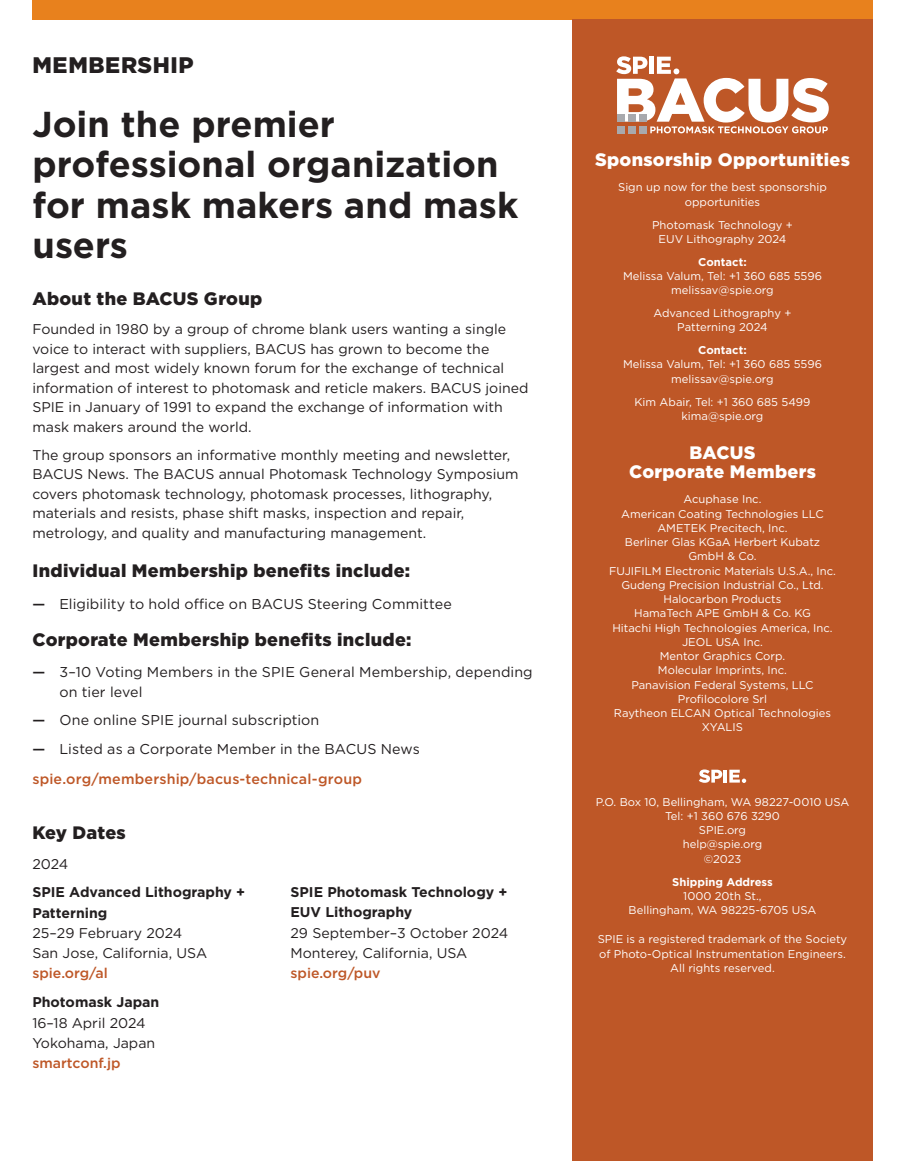
<style>
.page{position:relative;width:905px;height:1161px;background:#fff}
.page>*{position:absolute;margin:0;border:0;box-sizing:border-box;transform-origin:0 0}
.t1{font:700 36px/40.5px "Gotham";color:#231f20}
.t2{font:900 22.5px "Gotham";letter-spacing:.03em;color:#231f20}
.t3{font:900 18px "Gotham";letter-spacing:.02em;color:#231f20}
.t4{font:900 18px/19.5px "Gotham";letter-spacing:.015em;color:#fff;text-align:center}
.t5{font:14.25px/19.5px "Gotham";letter-spacing:.01em;color:#231f20}
.t6{font:500 14.25px/29.4px "Gotham";letter-spacing:.01em;color:#be5727}
.t7{font:14.1px/19.5px "Gotham";color:#231f20}
.t8{font:700 14.1px/20.2px "Gotham";color:#231f20}
.t9{font:500 14.1px "Gotham";color:#be5727}
.t10{font:11.25px/14.2px "Gotham";color:#fff;text-align:center}
.t11{font:700 11.25px "Gotham";color:#fff}
.s1{font-weight:500}
.s2{color:#231f20}
.s3{font-weight:400;color:#231f20}
</style>
<div class="page">
<div style="left:32px;top:0;width:840px;height:19px;background:#e8811d"></div>
<div style="left:572px;top:19px;width:300px;height:1142px;background:#be5727"></div>
<svg style="left:616px;top:56px;width:212px;height:77px"></svg>
<svg style="left:729px;top:770px;width:17px;height:13px"></svg>
<svg style="left:699px;top:769px;width:23px;height:14px"></svg>
<hr style="left:723px;top:770px;width:4px;height:13px;background:#fff">
<h2 class="t2" style="left:32px;top:49px;width:163px">MEMBERSHIP</h2>
<h1 class="t1" style="left:32px;top:104px;width:487px">Join the premier professional organization for mask makers and mask users</h1>
<h3 class="t3" style="left:32px;top:286px;width:231px">About the BACUS Group</h3>
<p class="t7" style="left:32px;top:319px;width:497px">Founded in 1980 by a group of chrome blank users wanting a single voice to interact with suppliers, BACUS has grown to become the largest and most widely known forum for the exchange of technical information of interest to photomask and reticle makers. BACUS joined SPIE in January of 1991 to expand the exchange of information with mask makers around the world.</p>
<p class="t7" style="left:32px;top:445px;width:487px">The group sponsors an informative monthly meeting and newsletter, BACUS News. The BACUS annual Photomask Technology Symposium covers photomask technology, photomask processes, lithography, materials and resists, phase shift masks, inspection and repair, metrology, and quality and manufacturing management.</p>
<h3 class="t3" style="left:32px;top:558px;width:379px">Individual Membership benefits include:</h3>
<p class="t5" style="left:32px;top:594px;width:421px"><span class="s1">—</span> Eligibility to hold office on BACUS Steering Committee</p>
<h3 class="t3" style="left:32px;top:627px;width:380px">Corporate Membership benefits include:</h3>
<p class="t5" style="left:59px;top:662px;width:475px;text-indent:-27px"><span class="s1">—</span> 3–10 Voting Members in the SPIE General Membership, depending on tier level</p>
<p class="t5" style="left:32px;top:710px;width:288px"><span class="s1">—</span> One online SPIE journal subscription</p>
<p class="t6" style="left:32px;top:734px;width:389px"><span class="s2">—</span> <span class="s3">Listed as a Corporate Member in the BACUS News </span>spie.org/membership/bacus-technical-group</p>
<h3 class="t3" style="left:32px;top:820px;width:95px">Key Dates</h3>
<p class="t7" style="left:32px;top:853px;width:37px">2024</p>
<p class="t8" style="left:32px;top:882px;width:214px">SPIE Advanced Lithography +<br>Patterning</p>
<p class="t7" style="left:32px;top:923px;width:176px;line-height:20.2px">25–29 February 2024<br>San Jose, California, USA</p>
<p class="t9" style="left:32px;top:964px;width:77px">spie.org/al</p>
<p class="t8" style="left:32px;top:992px;width:128px">Photomask Japan</p>
<p class="t7" style="left:32px;top:1012px;width:124px;line-height:20.2px">16–18 April 2024<br>Yokohama, Japan</p>
<p class="t9" style="left:32px;top:1054px;width:90px">smartconf.jp</p>
<p class="t8" style="left:290px;top:882px;width:218px">SPIE Photomask Technology +<br>EUV Lithography</p>
<p class="t7" style="left:290px;top:922px;width:219px;line-height:20.2px">29 September–3 October 2024<br>Monterey, California, USA</p>
<p class="t9" style="left:290px;top:964px;width:92px">spie.org/puv</p>
<h3 class="t4" style="left:595px;top:150px;width:256px">Sponsorship Opportunities</h3>
<p class="t10" style="left:618px;top:180px;width:210px">Sign up now for the best sponsorship opportunities</p>
<p class="t10" style="left:652px;top:217px;width:142px">Photomask Technology +<br>EUV Lithography 2024</p>
<p class="t11" style="left:698px;top:254px;width:50px">Contact:</p>
<p class="t10" style="left:623px;top:269px;width:200px">Melissa Valum, Tel: +1 360 685 5596 melissav@spie.org</p>
<p class="t10" style="left:653px;top:306px;width:139px">Advanced Lithography +<br>Patterning 2024</p>
<p class="t11" style="left:698px;top:343px;width:50px">Contact:</p>
<p class="t10" style="left:623px;top:357px;width:200px">Melissa Valum, Tel: +1 360 685 5596 melissav@spie.org</p>
<p class="t10" style="left:634px;top:394px;width:177px">Kim Abair, Tel: +1 360 685 5499 kima@spie.org</p>
<h3 class="t4" style="left:629px;top:442px;width:188px">BACUS<br>Corporate Members</h3>
<p class="t10" style="left:609px;top:492px;width:228px">Acuphase Inc.<br>American Coating Technologies LLC<br>AMETEK Precitech, Inc.<br>Berliner Glas KGaA Herbert Kubatz<br>GmbH &amp; Co.<br>FUJIFILM Electronic Materials U.S.A., Inc.<br>Gudeng Precision Industrial Co., Ltd.<br>Halocarbon Products<br>HamaTech APE GmbH &amp; Co. KG<br>Hitachi High Technologies America, Inc.<br>JEOL USA Inc.<br>Mentor Graphics Corp.<br>Molecular Imprints, Inc.<br>Panavision Federal Systems, LLC<br>Profilocolore Srl<br>Raytheon ELCAN Optical Technologies<br>XYALIS</p>
<p class="t10" style="left:595px;top:794px;width:255px">P.O. Box 10, Bellingham, WA 98227-0010 USA<br>Tel: +1 360 676 3290<br>SPIE.org<br>help@spie.org<br>©2023</p>
<p class="t11" style="left:672px;top:874px;width:102px">Shipping Address</p>
<p class="t10" style="left:628px;top:888px;width:189px">1000 20th St.,<br>Bellingham, WA 98225-6705 USA</p>
<p class="t10" style="left:597px;top:932px;width:251px">SPIE is a registered trademark of the Society of Photo-Optical Instrumentation Engineers.<br>All rights reserved.</p>
</div>
